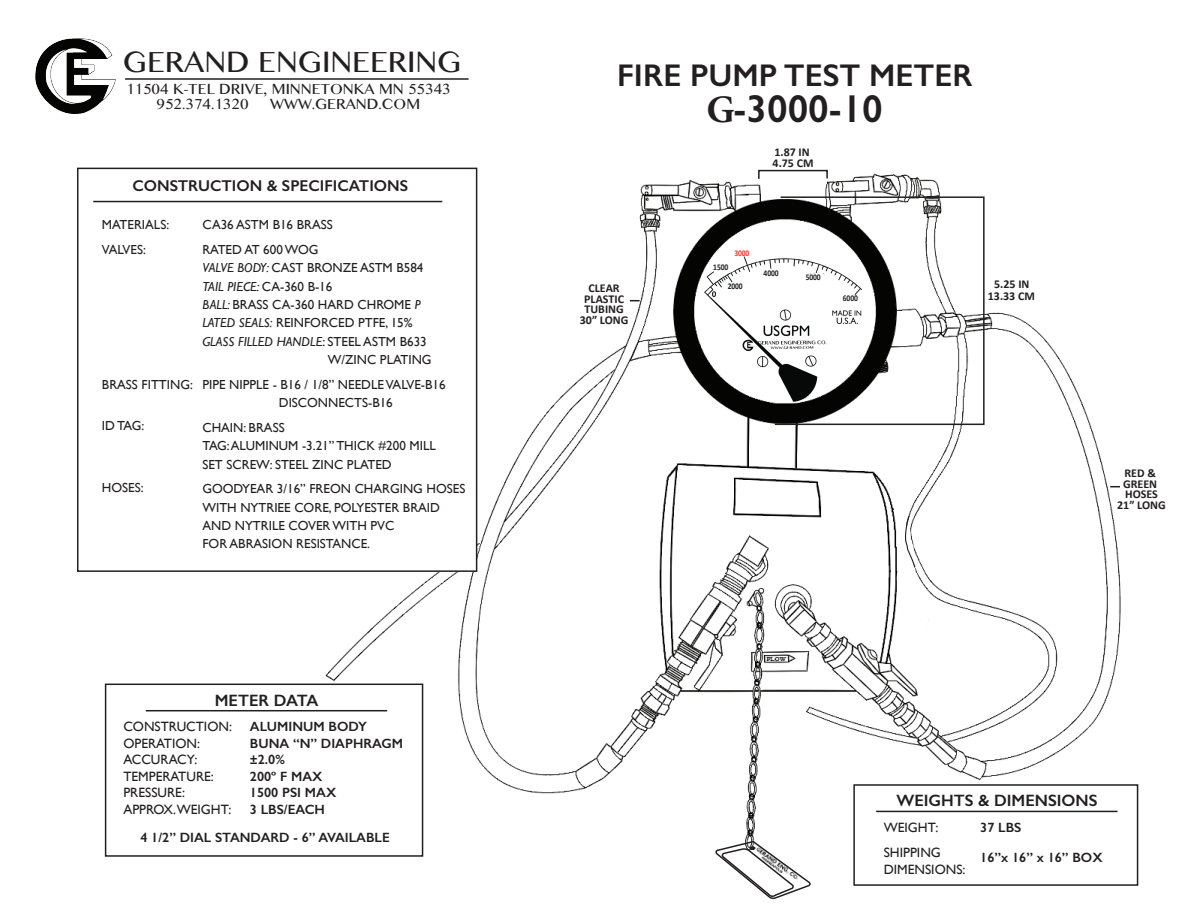
<style>
.page{position:relative;width:1188px;height:918px;background:#fff}
.page>*{position:absolute;margin:0;border:0;box-sizing:border-box;transform-origin:0 0}
.t1{font:600 39px "Gill Sans";color:#231f20}
.t2{font:600 31.5px "Gill Sans";color:#231f20}
.t3{font:26.1px "Bangla MN";color:#231f20}
.t4{font:600 16.5px "Gill Sans";color:#231f20}
.t5{font:600 15.75px "Gill Sans";color:#231f20}
.t6{font:600 13.5px/16.5px "Gill Sans";color:#231f20}
.t7{font:13.5px/16.5px "Gill Sans";color:#231f20}
.t8{font:13.05px/18.3px "Gill Sans";color:#231f20}
.t9{font:13.05px/15.6px "Bangla MN";color:#231f20}
.t10{font:italic 13.05px "Gill Sans";color:#231f20}
.t11{font:700 12px/10.5px "Calibri";color:#231f20;text-align:center}
.t12{font:700 8.7px/19px "Calibri";letter-spacing:-.015em;color:#231f20;scale:.87 1}
.t13{font:700 8.7px "Calibri";color:#ee3e35;scale:.87 1}
.s1{font-style:italic}
.s2{font-style:normal}
.s3{font-family:"Minion Pro";font-weight:700}
</style>
<div class="page">
<img style="left:292px;top:167px;width:847px;height:711px">
<div style="left:77px;top:168px;width:400px;height:404px;background:#fff;border:2px solid #231f20"></div>
<hr style="left:93px;top:201px;width:349px;height:1px;background:#231f20">
<div style="left:105px;top:684px;width:318px;height:173px;background:#fff;border:2px solid #231f20"></div>
<hr style="left:146px;top:710px;width:241px;height:1px;background:#231f20">
<img style="left:35px;top:38px;width:81px;height:76px">
<hr style="left:125px;top:78px;width:344px;height:2px;background:#231f20">
<svg style="left:955px;top:196px;width:30px;height:230px"></svg>
<img style="left:563px;top:167px;width:392px;height:285px">
<svg style="left:710px;top:235px;width:76px;height:71px"></svg>
<svg style="left:796px;top:272px;width:35px;height:24px"></svg>
<svg style="left:841px;top:293px;width:25px;height:12px"></svg>
<svg style="left:715px;top:840px;width:96px;height:60px"></svg>
<img style="left:747px;top:840px;width:62px;height:53px">
<img style="left:756px;top:852px;width:40px;height:35px">
<div style="left:853px;top:784px;width:285px;height:102px;background:#fff;border:2px solid #231f20"></div>
<hr style="left:876px;top:811px;width:241px;height:1px;background:#231f20">
<svg style="left:893px;top:507px;width:42px;height:161px"></svg>
<h3 class="t3" style="left:123px;top:42px;width:340px">GERAND ENGINEERING</h3>
<p class="t9" style="left:157px;top:81px;width:296px;text-indent:-31px">11504 K-TEL DRIVE, MINNETONKA MN 55343<br>952.374.1320</p>
<p class="t9" style="left:270px;top:96px;width:151px">WWW.GERAND.COM</p>
<p class="t5" style="left:133px;top:176px;width:277px">CONSTRUCTION &amp; SPECIFICATIONS</p>
<p class="t8" style="left:102px;top:212px;width:69px;line-height:24.9px">MATERIALS:<br>VALVES:</p>
<p class="t8" style="left:202px;top:212px;width:132px;line-height:24.9px">CA36 ASTM B16 BRASS<br>RATED AT 600 WOG</p>
<p class="t8" style="left:202px;top:259px;width:223px"><span class="s1">VALVE BODY:</span> CAST BRONZE ASTM B584</p>
<p class="t10" style="left:202px;top:279px;width:131px">TAIL PIECE: <span class="s2">CA-360 B-16</span></p>
<p class="t8" style="left:202px;top:295px;width:220px"><span class="s1">BALL:</span> BRASS CA-360 HARD CHROME <span class="s1">P</span></p>
<p class="t8" style="left:202px;top:314px;width:212px"><span class="s1">LATED SEALS:</span> REINFORCED PTFE, 15%</p>
<p class="t10" style="left:202px;top:334px;width:226px">GLASS FILLED HANDLE<span class="s2">: STEEL ASTM B633</span></p>
<p class="t8" style="left:328px;top:350px;width:105px">W/ZINC PLATING</p>
<p class="t8" style="left:279px;top:375px;width:168px;text-indent:-76px">PIPE NIPPLE - B16 / 1/8” NEEDLE VALVE-B16<br>DISCONNECTS-B16</p>
<p class="t8" style="left:202px;top:418px;width:235px">CHAIN: BRASS<br>TAG: ALUMINUM -3.21” THICK #200 MILL<br>SET SCREW: STEEL ZINC PLATED</p>
<p class="t8" style="left:202px;top:480px;width:265px">GOODYEAR 3/16” FREON CHARGING HOSES<br>WITH NYTRIEE CORE, POLYESTER BRAID<br>AND NYTRILE COVER WITH PVC<br>FOR ABRASION RESISTANCE.</p>
<p class="t8" style="left:102px;top:375px;width:92px">BRASS FITTING:</p>
<p class="t8" style="left:102px;top:416px;width:44px">ID TAG:</p>
<p class="t8" style="left:102px;top:478px;width:43px">HOSES:</p>
<p class="t4" style="left:215px;top:690px;width:105px">METER DATA</p>
<p class="t7" style="left:123px;top:718px;width:110px">CONSTRUCTION:<br>OPERATION:<br>ACCURACY:<br>TEMPERATURE:<br>PRESSURE:<br>APPROX.WEIGHT:</p>
<p class="t6" style="left:250px;top:718px;width:155px">ALUMINUM BODY<br>BUNA “N” DIAPHRAGM ±2.0%<br>200º F MAX<br>1500 PSI MAX<br>3 LBS/EACH</p>
<p class="t6" style="left:140px;top:829px;width:251px">4 1/2” DIAL STANDARD - 6” AVAILABLE</p>
<h2 class="t2" style="left:617px;top:56px;width:357px">FIRE PUMP TEST METER</h2>
<h1 class="t1" style="left:706px;top:85px;width:178px"><span class="s3">G</span>-3000-10</h1>
<p class="t11" style="left:774px;top:146px;width:37px">1.87 IN</p>
<p class="t11" style="left:773px;top:158px;width:43px">4.75 CM</p>
<p class="t11" style="left:580px;top:283px;width:50px">CLEAR<br>PLASTIC<br>TUBING<br>30” LONG</p>
<p class="t13" style="left:734px;top:247px;width:19px">3000</p>
<p class="t12" style="left:728px;top:258px;width:19px;text-indent:-14px">1500<br>2000</p>
<p class="t12" style="left:764px;top:263px;width:19px">4000</p>
<p class="t12" style="left:806px;top:268px;width:19px">5000</p>
<p class="t12" style="left:843px;top:289px;width:19px">6000</p>
<p class="t11" style="left:994px;top:279px;width:37px">5.25 IN</p>
<p class="t11" style="left:988px;top:290px;width:49px">13.33 CM</p>
<p class="t11" style="left:1117px;top:468px;width:50px">RED &amp;<br>GREEN<br>HOSES<br>21” LONG</p>
<p class="t4" style="left:896px;top:791px;width:203px">WEIGHTS &amp; DIMENSIONS</p>
<p class="t7" style="left:884px;top:814px;width:59px;line-height:25.5px">WEIGHT:<br>SHIPPING</p>
<p class="t7" style="left:884px;top:861px;width:83px">DIMENSIONS:</p>
<p class="t6" style="left:980px;top:819px;width:43px">37 LBS</p>
<p class="t6" style="left:980px;top:849px;width:124px">16”x 16” x 16” BOX</p>
</div>
